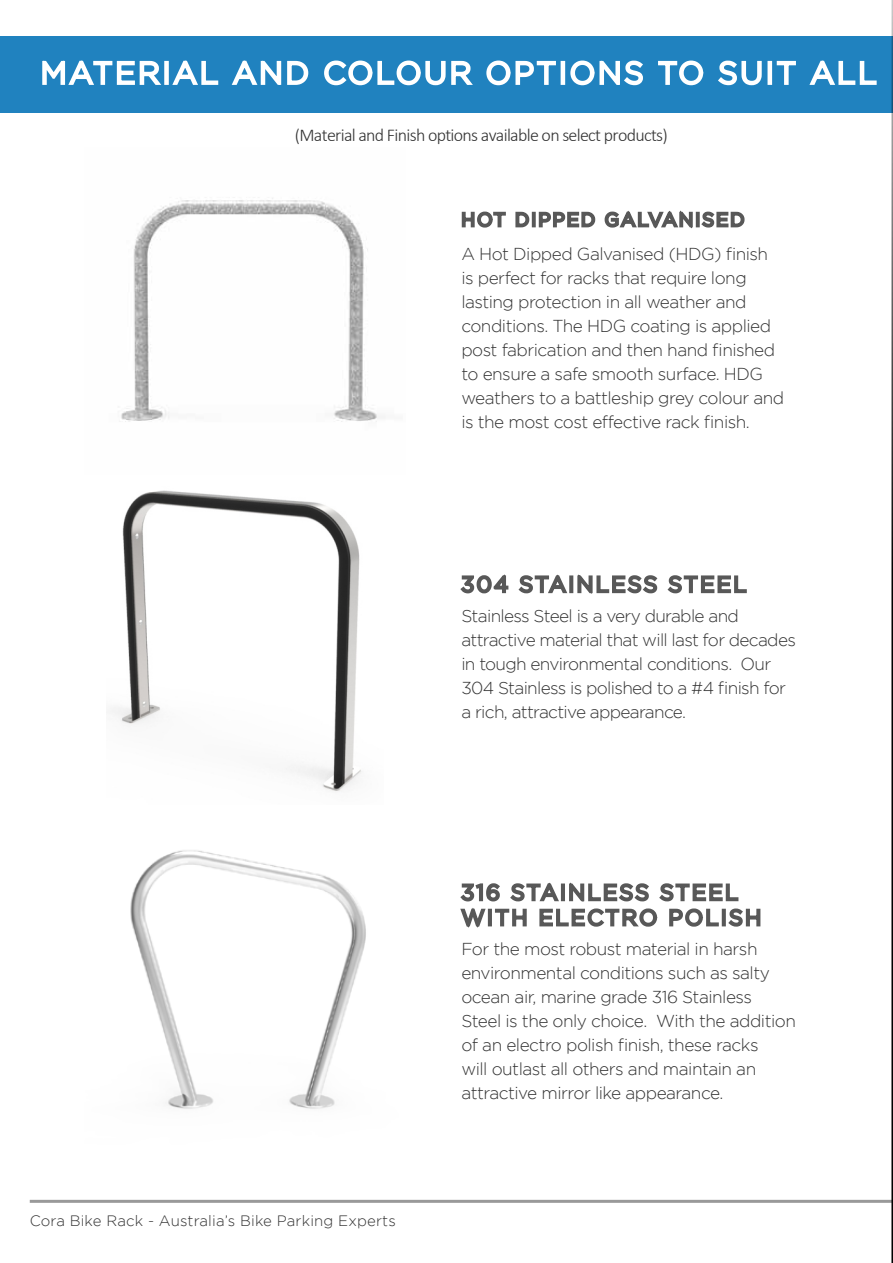
<style>
.page{position:relative;width:893px;height:1263px;background:#fff}
.page>*{position:absolute;margin:0;border:0;box-sizing:border-box;transform-origin:0 0}
.t1{font:300 18px "Calibri";letter-spacing:-.04em;color:#323232}
.t2{font:300 17.25px/24px "Gotham";letter-spacing:-.03em;color:#333}
.t3{font:300 15px "Gotham";letter-spacing:.01em;color:#333}
</style>
<div class="page">
<hr style="left:30px;top:1200px;width:863px;height:3px;background:#999">
<div style="left:0;top:36px;width:893px;height:77px;background:#2082bf"></div>
<svg style="left:42px;top:60px;width:120px;height:25px"></svg>
<div style="left:164px;top:61px;width:5px;height:24px;border:3px solid #fff"></div>
<svg style="left:172px;top:60px;width:47px;height:25px"></svg>
<svg style="left:231px;top:60px;width:78px;height:25px"></svg>
<svg style="left:324px;top:60px;width:149px;height:26px"></svg>
<svg style="left:486px;top:60px;width:70px;height:26px"></svg>
<div style="left:561px;top:61px;width:4px;height:24px;border:3px solid #fff"></div>
<svg style="left:570px;top:60px;width:73px;height:26px"></svg>
<svg style="left:658px;top:60px;width:46px;height:26px"></svg>
<svg style="left:718px;top:60px;width:44px;height:26px"></svg>
<div style="left:767px;top:61px;width:5px;height:24px;border:3px solid #fff"></div>
<svg style="left:776px;top:60px;width:20px;height:25px"></svg>
<svg style="left:809px;top:60px;width:68px;height:25px"></svg>
<hr style="left:891px;top:0;width:2px;height:1263px;background:#000">
<img style="left:110px;top:490px;width:252px;height:302px">
<img style="left:130px;top:850px;width:236px;height:259px">
<img style="left:121px;top:198px;width:264px;height:224px">
<svg style="left:461px;top:211px;width:45px;height:17px"></svg>
<svg style="left:515px;top:210px;width:230px;height:19px"></svg>
<svg style="left:460px;top:574px;width:49px;height:20px"></svg>
<svg style="left:518px;top:574px;width:52px;height:20px"></svg>
<div style="left:569px;top:575px;width:4px;height:18px;border:3px solid #585858"></div>
<svg style="left:577px;top:574px;width:81px;height:20px"></svg>
<svg style="left:667px;top:575px;width:80px;height:19px"></svg>
<svg style="left:460px;top:882px;width:301px;height:46px"></svg>
<p class="t1" style="left:295px;top:124px;width:375px">(Material and Finish options available on select products)</p>
<p class="t2" style="left:461px;top:241px;width:324px">A Hot Dipped Galvanised (HDG) finish is perfect for racks that require long lasting protection in all weather and conditions. The HDG coating is applied post fabrication and then hand finished to ensure a safe smooth surface. HDG weathers to a battleship grey colour and is the most cost effective rack finish.</p>
<p class="t2" style="left:461px;top:603px;width:336px">Stainless Steel is a very durable and attractive material that will last for decades in tough environmental conditions. Our 304 Stainless is polished to a #4 finish for a rich, attractive appearance.</p>
<p class="t3" style="left:30px;top:1213px;width:368px">Cora Bike Rack - Australia’s Bike Parking Experts</p>
<p class="t2" style="left:461px;top:937px;width:336px">For the most robust material in harsh environmental conditions such as salty ocean air, marine grade 316 Stainless Steel is the only choice. With the addition of an electro polish finish, these racks<br>will outlast all others and maintain an attractive mirror like appearance.</p>
</div>
